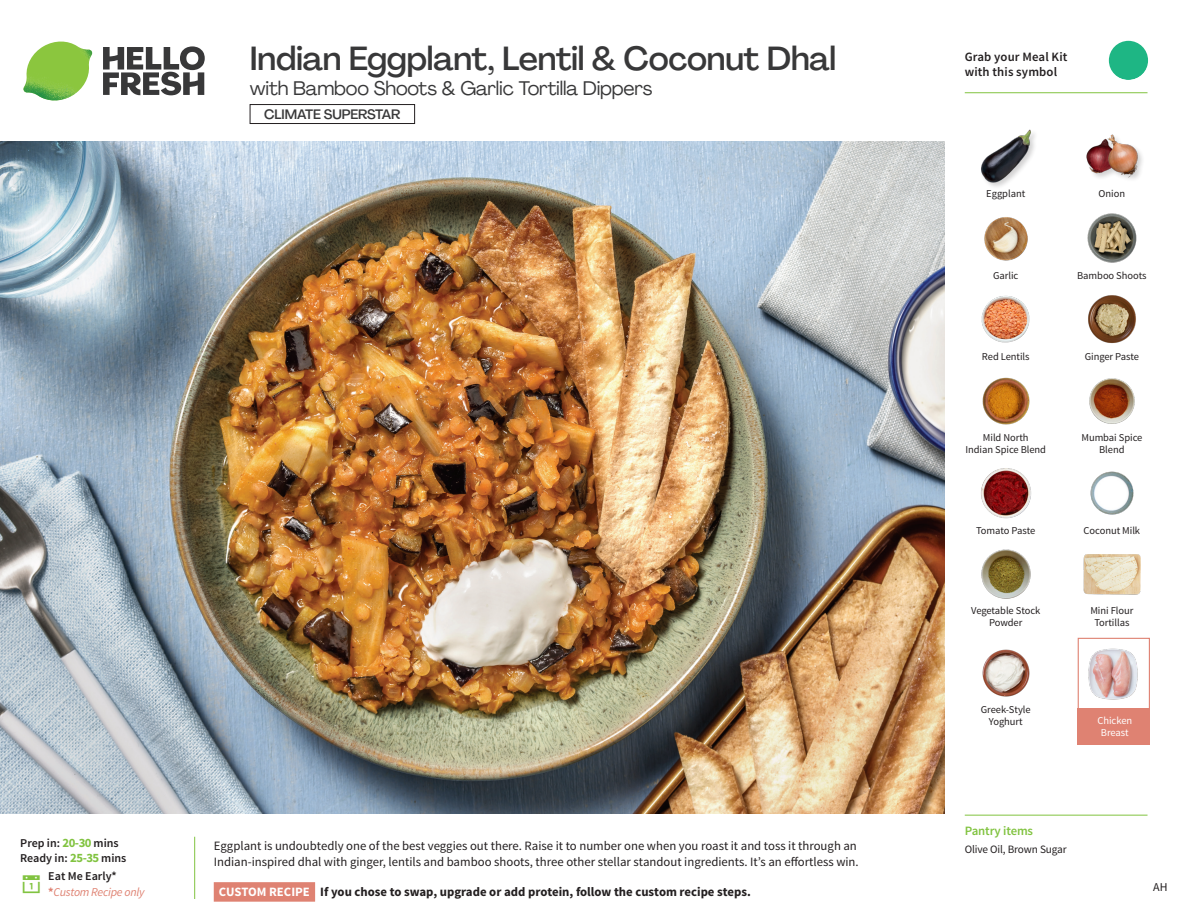
<style>
.page{position:relative;width:1188px;height:918px;background:#fff}
.page>*{position:absolute;margin:0;border:0;box-sizing:border-box;transform-origin:0 0}
._15_Titel_UK{font:500 33px "Agrandir";letter-spacing:-.01em;color:#383839}
._15_Titel_UK-2{font:19.5px "Agrandir";letter-spacing:-.01em;color:#383839}
.t1{font:500 13.5px "Agrandir";letter-spacing:-.01em;color:#383839}
.Step_6_Text_AU{font:12.75px/16.5px "Source Sans Pro";color:#231f20}
.Step_6_Text_AU-2{font:700 12.75px "Source Sans Pro";color:#231f20}
.t2{font:600 12.75px/15px "Source Sans Pro";letter-spacing:.01em;color:#231f20}
._04_Headers_Front{font:600 12.75px "Source Sans Pro";letter-spacing:-.01em;color:#81c340}
._04_Intro{font:600 12px "Source Sans Pro";color:#231f20}
._04_Intro-2{font:italic 12px "Source Sans Pro";letter-spacing:-.02em;color:#df8272}
.t3{font:12px "Source Sans Pro";color:#231f20}
._05_Pantry{font:11.25px "Source Sans Pro";letter-spacing:-.01em;color:#231f20}
._18_FRONT_ingredient{font:10.5px/12px "Source Sans Pro";letter-spacing:-.005em;color:#231f20;text-align:center}
._18_FRONT_ingredient-2{font:10.5px/12px "Source Sans Pro";letter-spacing:-.005em;color:#fff;text-align:center}
.s1{font-weight:700;font-size:12.75px;color:#81c340}
.s2{font-weight:700;font-style:normal}
.s3{color:#fff}
</style>
<div class="page">
<svg style="left:103px;top:46px;width:102px;height:49px"></svg>
<img style="left:23px;top:42px;width:69px;height:59px">
<svg style="left:194px;top:836px;width:122px;height:66px"></svg>
<img style="left:0;top:142px;width:945px;height:672px">
<div style="left:1078px;top:638px;width:72px;height:72px;border:1px solid #df8272"></div>
<div style="left:1078px;top:708px;width:72px;height:37px;background:#df8272"></div>
<img style="left:1088px;top:648px;width:50px;height:52px">
<div style="left:250px;top:104px;width:165px;height:20px;border:1px solid #231f20"></div>
<svg style="left:1091px;top:40px;width:57px;height:54px"></svg>
<img style="left:1088px;top:295px;width:48px;height:49px">
<img style="left:1089px;top:378px;width:46px;height:46px">
<img style="left:982px;top:377px;width:48px;height:48px">
<img style="left:981px;top:468px;width:51px;height:51px">
<img style="left:1083px;top:554px;width:58px;height:41px">
<img style="left:981px;top:549px;width:50px;height:50px">
<img style="left:982px;top:649px;width:48px;height:48px">
<img style="left:981px;top:295px;width:49px;height:48px">
<img style="left:984px;top:217px;width:44px;height:44px">
<img style="left:1087px;top:213px;width:50px;height:50px">
<img style="left:981px;top:129px;width:53px;height:56px">
<div style="left:1085px;top:133px;width:60px;height:50px;background:#231f20;opacity:.2"></div>
<img style="left:1085px;top:133px;width:56px;height:50px">
<img style="left:1090px;top:471px;width:44px;height:44px">
<hr style="left:965px;top:815px;width:183px;height:1px;background:#81c340">
<hr style="left:965px;top:92px;width:183px;height:1px;background:#81c340">
<p class="_15_Titel_UK" style="left:250px;top:38px;width:588px">Indian Eggplant, Lentil &amp; Coconut Dhal</p>
<p class="_15_Titel_UK-2" style="left:250px;top:76px;width:404px">with Bamboo Shoots &amp; Garlic Tortilla Dippers</p>
<p class="t1" style="left:264px;top:106px;width:138px">CLIMATE SUPERSTAR</p>
<p class="_04_Intro" style="left:20px;top:835px;width:100px">Prep in: <span class="s1">20-30</span> mins</p>
<p class="_04_Intro" style="left:20px;top:850px;width:108px">Ready in: <span class="s1">25-35</span> mins</p>
<p class="_04_Intro" style="left:48px;top:869px;width:70px">Eat Me Early*</p>
<p class="_04_Intro-2" style="left:48px;top:885px;width:98px"><span class="s2">*</span>Custom Recipe only</p>
<p class="Step_6_Text_AU" style="left:214px;top:838px;width:647px">Eggplant is undoubtedly one of the best veggies out there. Raise it to number one when you roast it and toss it through an<br>Indian-inspired dhal with ginger, lentils and bamboo shoots, three other stellar standout ingredients. It’s an effortless win.</p>
<p class="Step_6_Text_AU-2" style="left:219px;top:883px;width:533px"><span class="s3">CUSTOM RECIPE</span> If you chose to swap, upgrade or add protein, follow the custom recipe steps.</p>
<p class="t2" style="left:965px;top:50px;width:104px">Grab your Meal Kit with this symbol</p>
<p class="_18_FRONT_ingredient" style="left:986px;top:188px;width:40px">Eggplant</p>
<p class="_18_FRONT_ingredient" style="left:1099px;top:188px;width:28px">Onion</p>
<p class="_18_FRONT_ingredient" style="left:993px;top:270px;width:27px">Garlic</p>
<p class="_18_FRONT_ingredient" style="left:1077px;top:270px;width:71px">Bamboo Shoots</p>
<p class="_18_FRONT_ingredient" style="left:982px;top:351px;width:49px">Red Lentils</p>
<p class="_18_FRONT_ingredient" style="left:1085px;top:351px;width:56px">Ginger Paste</p>
<p class="_18_FRONT_ingredient" style="left:965px;top:432px;width:82px">Mild North<br>Indian Spice Blend</p>
<p class="_18_FRONT_ingredient" style="left:1081px;top:432px;width:62px">Mumbai Spice<br>Blend</p>
<p class="_18_FRONT_ingredient" style="left:976px;top:525px;width:61px">Tomato Paste</p>
<p class="_18_FRONT_ingredient" style="left:1084px;top:525px;width:58px">Coconut Milk</p>
<p class="_18_FRONT_ingredient" style="left:971px;top:605px;width:71px">Vegetable Stock<br>Powder</p>
<p class="_18_FRONT_ingredient" style="left:981px;top:704px;width:51px">Greek-Style<br>Yoghurt</p>
<p class="_18_FRONT_ingredient" style="left:1090px;top:605px;width:45px">Mini Flour<br>Tortillas</p>
<p class="_18_FRONT_ingredient-2" style="left:1098px;top:714px;width:36px">Chicken<br>Breast</p>
<p class="_04_Headers_Front" style="left:965px;top:822px;width:70px">Pantry items</p>
<p class="_05_Pantry" style="left:965px;top:842px;width:104px">Olive Oil, Brown Sugar</p>
<p class="t3" style="left:1153px;top:879px;width:16px">AH</p>
</div>
